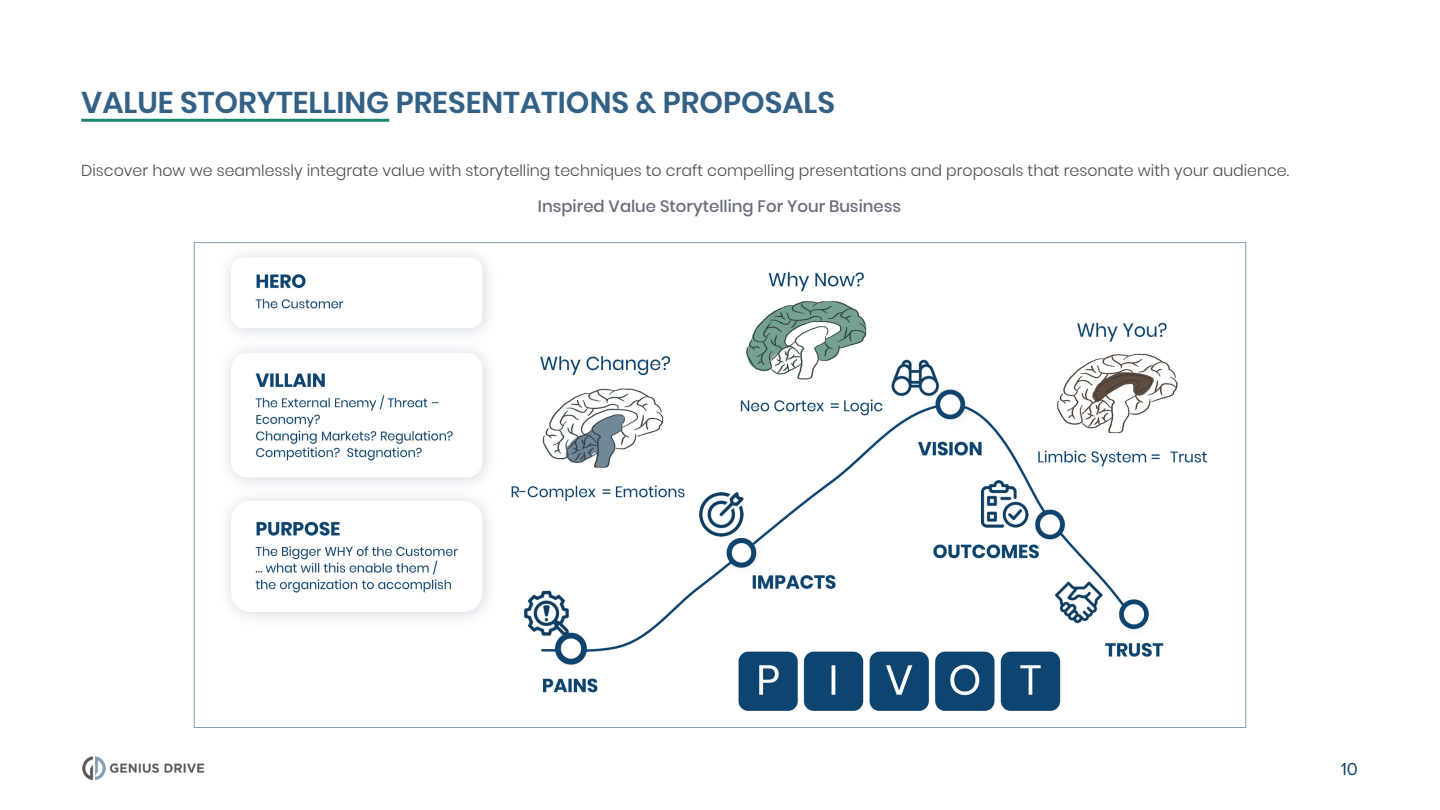
<style>
.page{position:relative;width:1440px;height:810px;background:#fff}
.page>*{position:absolute;margin:0;border:0;box-sizing:border-box;transform-origin:0 0}
.t1{font:600 30px "Poppins";color:#326185}
.t2{font:18px "Proxima Nova";color:#0e4570}
.t3{font:500 16.5px "Poppins";color:#696d79}
.t4{font:300 15.75px "Poppins";color:#4b4c4d}
</style>
<div class="page">
<img style="left:82px;top:756px;width:123px;height:25px">
<hr style="left:81px;top:119px;width:308px;height:3px;background:#18876d">
<img style="left:226px;top:253px;width:982px;height:458px">
<h1 class="t1" style="left:81px;top:90px;width:755px">VALUE STORYTELLING PRESENTATIONS &amp; PROPOSALS</h1>
<p class="t4" style="left:81px;top:164px;width:1209px">Discover how we seamlessly integrate value with storytelling techniques to craft compelling presentations and proposals that resonate with your audience.</p>
<p class="t3" style="left:538px;top:198px;width:365px">Inspired Value Storytelling For Your Business</p>
<p class="t2" style="left:1340px;top:761px;width:19px">10</p>
</div>
